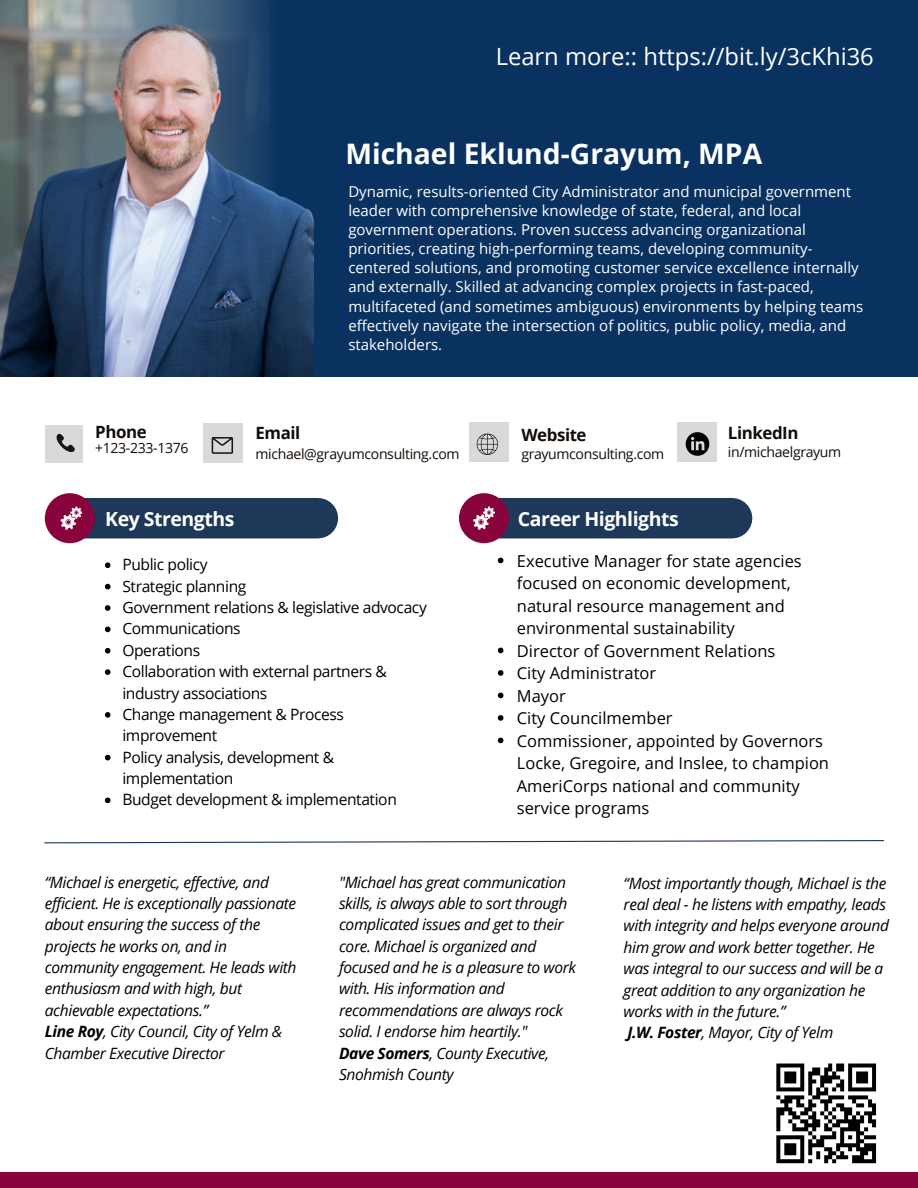
<style>
.page{position:relative;width:918px;height:1188px;background:#fff}
.page>*{position:absolute;margin:0;border:0;box-sizing:border-box;transform-origin:0 0}
.t1{font:700 28.35px "Open Sans";color:#fff}
.t2{font:23.85px "Open Sans";color:#fff}
.t3{font:700 19.5px "Open Sans";letter-spacing:-.025em;color:#fff}
.t4{font:700 16.95px "Open Sans";letter-spacing:-.025em;color:#140c06}
.t5{font:16.5px/22.5px "Open Sans";color:#000}
.t6{font:italic 15.6px/21.3px "Open Sans";letter-spacing:-.025em;color:#000}
.t7{font:15.6px/21.3px "Open Sans";letter-spacing:-.025em;color:#000}
.t8{font:15px/19.2px "Open Sans";color:#fff}
.t9{font:14.1px "Open Sans";letter-spacing:-.025em;color:#140c06}
.s1{font-weight:700}
</style>
<div class="page">
<div style="left:270px;top:0;width:648px;height:377px;background:#093261"></div>
<img style="left:0;top:0;width:314px;height:377px">
<div style="left:0;top:1173px;width:918px;height:15px;background:#89043d"></div>
<div style="left:79px;top:498px;width:239px;height:40px;background:#1e3859"></div>
<div style="left:45px;top:493px;width:50px;height:50px;background:#89043d;border-radius:50%"></div>
<svg style="left:61px;top:507px;width:21px;height:23px"></svg>
<div style="left:493px;top:498px;width:239px;height:40px;background:#1e3859"></div>
<div style="left:459px;top:493px;width:50px;height:50px;background:#89043d;border-radius:50%"></div>
<svg style="left:473px;top:507px;width:22px;height:23px"></svg>
<svg style="left:105px;top:562px;width:6px;height:6px"></svg>
<svg style="left:105px;top:584px;width:6px;height:5px"></svg>
<svg style="left:105px;top:605px;width:6px;height:6px"></svg>
<svg style="left:105px;top:627px;width:6px;height:5px"></svg>
<svg style="left:105px;top:648px;width:6px;height:6px"></svg>
<svg style="left:105px;top:669px;width:6px;height:6px"></svg>
<svg style="left:105px;top:712px;width:6px;height:6px"></svg>
<svg style="left:105px;top:755px;width:6px;height:5px"></svg>
<svg style="left:105px;top:798px;width:6px;height:5px"></svg>
<svg style="left:498px;top:558px;width:5px;height:5px"></svg>
<svg style="left:498px;top:648px;width:5px;height:5px"></svg>
<svg style="left:498px;top:670px;width:5px;height:6px"></svg>
<svg style="left:498px;top:693px;width:5px;height:5px"></svg>
<svg style="left:498px;top:715px;width:5px;height:6px"></svg>
<svg style="left:498px;top:738px;width:5px;height:5px"></svg>
<svg style="left:776px;top:1064px;width:100px;height:99px"></svg>
<hr style="left:852px;top:1159px;width:24px;height:4px;background:#000">
<svg style="left:44px;top:840px;width:840px;height:4px"></svg>
<div style="left:45px;top:425px;width:37px;height:38px;background:#d9d9d9"></div>
<svg style="left:56px;top:434px;width:19px;height:19px"></svg>
<div style="left:204px;top:423px;width:39px;height:40px;background:#d9d9d9"></div>
<div style="left:469px;top:422px;width:40px;height:40px;background:#d9d9d9"></div>
<div style="left:678px;top:422px;width:39px;height:40px;background:#d9d9d9"></div>
<svg style="left:212px;top:437px;width:21px;height:17px"></svg>
<svg style="left:477px;top:434px;width:21px;height:21px"></svg>
<svg style="left:686px;top:432px;width:23px;height:24px"></svg>
<h2 class="t2" style="left:496px;top:40px;width:380px">Learn more:: https://bit.ly/3cKhi36</h2>
<p class="t4" style="left:95px;top:420px;width:53px">Phone</p>
<p class="t9" style="left:95px;top:438px;width:95px">+123-233-1376</p>
<p class="t4" style="left:256px;top:421px;width:46px">Email</p>
<p class="t1" style="left:345px;top:133px;width:418px">Michael Eklund-Grayum, MPA</p>
<p class="t8" style="left:348px;top:181px;width:517px">Dynamic, results-oriented City Administrator and municipal government leader with comprehensive knowledge of state, federal, and local government operations. Proven success advancing organizational priorities, creating high-performing teams, developing community&shy;centered solutions, and promoting customer service excellence internally and externally. Skilled at advancing complex projects in fast-paced, multifaceted (and sometimes ambiguous) environments by helping teams effectively navigate the intersection of politics, public policy, media, and stakeholders.</p>
<p class="t4" style="left:521px;top:423px;width:67px">Website</p>
<p class="t4" style="left:728px;top:421px;width:72px">LinkedIn</p>
<p class="t9" style="left:256px;top:444px;width:206px">michael@grayumconsulting.com</p>
<p class="t9" style="left:521px;top:444px;width:144px">grayumconsulting.com</p>
<p class="t9" style="left:728px;top:442px;width:115px">in/michaelgrayum</p>
<h1 class="t3" style="left:105px;top:505px;width:131px">Key Strengths</h1>
<p class="t7" style="left:122px;top:554px;width:87px">Public policy</p>
<p class="t7" style="left:122px;top:575px;width:126px">Strategic planning</p>
<h4 class="t7" style="left:122px;top:596px;width:306px">Government relations &amp; legislative advocacy</h4>
<p class="t7" style="left:122px;top:618px;width:120px">Communications</p>
<p class="t7" style="left:122px;top:639px;width:79px">Operations</p>
<h4 class="t7" style="left:122px;top:660px;width:266px">Collaboration with external partners &amp; industry associations</h4>
<p class="t7" style="left:122px;top:703px;width:223px">Change management &amp; Process improvement</p>
<p class="t7" style="left:122px;top:746px;width:213px">Policy analysis, development &amp; implementation</p>
<p class="t7" style="left:122px;top:789px;width:276px">Budget development &amp; implementation</p>
<h3 class="t3" style="left:518px;top:505px;width:162px">Career Highlights</h3>
<h4 class="t5" style="left:517px;top:549px;width:286px">Executive Manager for state agencies focused on economic development, natural resource management and environmental sustainability</h4>
<p class="t5" style="left:517px;top:639px;width:260px">Director of Government Relations</p>
<h4 class="t5" style="left:517px;top:661px;width:141px">City Administrator</h4>
<p class="t5" style="left:517px;top:684px;width:51px">Mayor</p>
<p class="t5" style="left:517px;top:706px;width:157px">City Councilmember</p>
<h3 class="t5" style="left:517px;top:729px;width:314px">Commissioner, appointed by Governors Locke, Gregoire, and Inslee, to champion AmeriCorps national and community service programs</h3>
<p class="t6" style="left:45px;top:871px;width:253px">“Michael is energetic, effective, and efficient. He is exceptionally passionate about ensuring the success of the projects he works on, and in community engagement. He leads with enthusiasm and with high, but achievable expectations.”<br><span class="s1">Line Roy</span>, City Council, City of Yelm &amp; Chamber Executive Director</p>
<p class="t6" style="left:339px;top:871px;width:239px">"Michael has great communication skills, is always able to sort through complicated issues and get to their core. Michael is organized and focused and he is a pleasure to work with. His information and recommendations are always rock solid. I endorse him heartily."<br><span class="s1">Dave Somers</span>, County Executive,<br>Snohmish County</p>
<p class="t6" style="left:624px;top:872px;width:267px">“Most importantly though, Michael is the real deal - he listens with empathy, leads with integrity and helps everyone around him grow and work better together. He was integral to our success and will be a great addition to any organization he works with in the future.”<br><span class="s1">J.W. Foster</span>, Mayor, City of Yelm</p>
</div>
